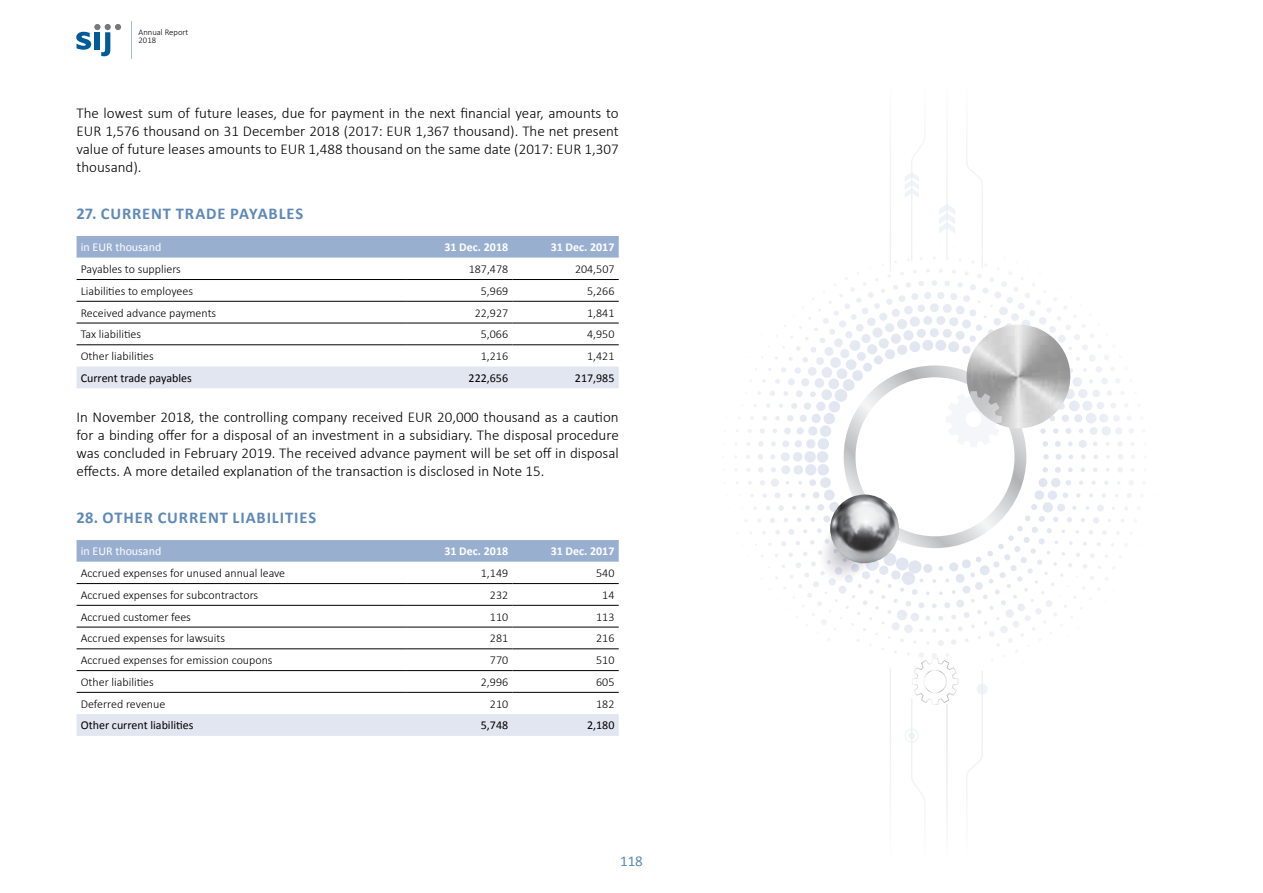
<style>
.page{position:relative;width:1263px;height:893px;background:#fff}
.page>*{position:absolute;margin:0;border:0;box-sizing:border-box;transform-origin:0 0}
.t1{font:700 16.5px "Calibri";letter-spacing:.05em;color:#5f89b7}
.t2{font:300 15px/18px "Calibri";color:#000;text-align:justify}
.t3{font:15px "Calibri";color:#5f89b7}
.t4{font:300 12px "Calibri";color:#000}
.t5{font:12px "Calibri";color:#000}
.t6{font:700 12px "Calibri";color:#fff}
.t7{font:12px "Calibri";color:#fff}
.t8{font:300 8.7px/8.2px "Calibri";color:#000}
</style>
<div class="page">
<div style="left:94px;top:24px;width:7px;height:6px;background:#77787b;border-radius:50%"></div>
<div style="left:95px;top:32px;width:5px;height:17px;background:#005b96"></div>
<svg style="left:101px;top:24px;width:20px;height:32px"></svg>
<svg style="left:76px;top:32px;width:15px;height:18px"></svg>
<hr style="left:131px;top:21px;width:1px;height:38px;background:#a5b8d5">
<div style="left:77px;top:236px;width:542px;height:22px;background:#99afd0"></div>
<svg style="left:77px;top:300px;width:542px;height:45px"></svg>
<div style="left:77px;top:366px;width:542px;height:22px;background:#e1e6f0"></div>
<hr style="left:77px;top:279px;width:329px;height:1px;background:#000">
<hr style="left:406px;top:279px;width:106px;height:1px;background:#000">
<hr style="left:512px;top:279px;width:107px;height:1px;background:#000">
<hr style="left:77px;top:301px;width:329px;height:1px;background:#000">
<hr style="left:406px;top:301px;width:106px;height:1px;background:#000">
<hr style="left:512px;top:301px;width:107px;height:1px;background:#000">
<hr style="left:77px;top:323px;width:329px;height:1px;background:#000">
<hr style="left:406px;top:323px;width:106px;height:1px;background:#000">
<hr style="left:512px;top:323px;width:107px;height:1px;background:#000">
<hr style="left:77px;top:345px;width:329px;height:1px;background:#000">
<hr style="left:406px;top:345px;width:106px;height:1px;background:#000">
<hr style="left:512px;top:345px;width:107px;height:1px;background:#000">
<div style="left:77px;top:540px;width:542px;height:22px;background:#99afd0"></div>
<svg style="left:77px;top:584px;width:542px;height:108px"></svg>
<div style="left:77px;top:714px;width:542px;height:22px;background:#e1e6f0"></div>
<hr style="left:77px;top:583px;width:329px;height:1px;background:#000">
<hr style="left:406px;top:583px;width:106px;height:1px;background:#000">
<hr style="left:512px;top:583px;width:107px;height:1px;background:#000">
<hr style="left:77px;top:605px;width:329px;height:1px;background:#000">
<hr style="left:406px;top:605px;width:106px;height:1px;background:#000">
<hr style="left:512px;top:605px;width:107px;height:1px;background:#000">
<hr style="left:77px;top:627px;width:329px;height:1px;background:#000">
<hr style="left:406px;top:627px;width:106px;height:1px;background:#000">
<hr style="left:512px;top:627px;width:107px;height:1px;background:#000">
<hr style="left:77px;top:649px;width:329px;height:1px;background:#000">
<hr style="left:406px;top:649px;width:106px;height:1px;background:#000">
<hr style="left:512px;top:649px;width:107px;height:1px;background:#000">
<hr style="left:77px;top:670px;width:329px;height:1px;background:#000">
<hr style="left:406px;top:670px;width:106px;height:1px;background:#000">
<hr style="left:512px;top:670px;width:107px;height:1px;background:#000">
<hr style="left:77px;top:692px;width:329px;height:1px;background:#000">
<hr style="left:406px;top:692px;width:106px;height:1px;background:#000">
<hr style="left:512px;top:692px;width:107px;height:1px;background:#000">
<svg style="left:734px;top:133px;width:401px;height:685px"></svg>
<img style="left:830px;top:494px;width:69px;height:69px;border-radius:34px">
<p class="t8" style="left:139px;top:28px;width:51px">Annual Report<br>2018</p>
<p class="t2" style="left:77px;top:103px;width:544px">The lowest sum of future leases, due for payment in the next financial year, amounts to EUR 1,576 thousand on 31 December 2018 (2017: EUR 1,367 thousand). The net present value of future leases amounts to EUR 1,488 thousand on the same date (2017: EUR 1,307 thousand).</p>
<p class="t1" style="left:77px;top:203px;width:45px">27. CURRENT</p>
<p class="t1" style="left:176px;top:203px;width:20px">TRADE</p>
<p class="t1" style="left:230px;top:203px;width:20px">PAYABLES</p>
<p class="t7" style="left:81px;top:240px;width:82px">in EUR thousand</p>
<p class="t6" style="left:444px;top:240px;width:65px">31 DEC. 2018</p>
<p class="t6" style="left:551px;top:240px;width:65px">31 DEC. 2017</p>
<p class="t4" style="left:81px;top:262px;width:102px">Payables to suppliers</p>
<p class="t4" style="left:469px;top:262px;width:41px">187,478</p>
<p class="t4" style="left:575px;top:262px;width:41px">204,507</p>
<p class="t4" style="left:81px;top:283px;width:114px">Liabilities to employees</p>
<p class="t4" style="left:481px;top:283px;width:29px">5,969</p>
<p class="t4" style="left:587px;top:283px;width:29px">5,266</p>
<p class="t4" style="left:81px;top:305px;width:137px">Received advance payments</p>
<p class="t4" style="left:475px;top:305px;width:35px">22,927</p>
<p class="t4" style="left:587px;top:305px;width:29px">1,841</p>
<p class="t4" style="left:81px;top:327px;width:62px">Tax liabilities</p>
<p class="t4" style="left:481px;top:327px;width:29px">5,066</p>
<p class="t4" style="left:587px;top:327px;width:29px">4,950</p>
<p class="t4" style="left:81px;top:349px;width:75px">Other liabilities</p>
<p class="t4" style="left:481px;top:349px;width:29px">1,216</p>
<p class="t4" style="left:587px;top:349px;width:29px">1,421</p>
<p class="t5" style="left:81px;top:370px;width:113px">Current trade payables</p>
<p class="t5" style="left:469px;top:370px;width:41px">222,656</p>
<p class="t5" style="left:575px;top:370px;width:41px">217,985</p>
<p class="t2" style="left:77px;top:407px;width:544px">In November 2018, the controlling company received EUR 20,000 thousand as a caution for a binding offer for a disposal of an investment in a subsidiary. The disposal procedure was concluded in February 2019. The received advance payment will be set off in disposal effects. A more detailed explanation of the transaction is disclosed in Note 15.</p>
<p class="t1" style="left:77px;top:507px;width:49px">28. OTHER</p>
<p class="t1" style="left:158px;top:507px;width:21px">CURRENT</p>
<p class="t1" style="left:233px;top:507px;width:17px">LIABILITIES</p>
<p class="t7" style="left:81px;top:544px;width:82px">in EUR thousand</p>
<p class="t6" style="left:444px;top:544px;width:65px">31 DEC. 2018</p>
<p class="t6" style="left:551px;top:544px;width:65px">31 DEC. 2017</p>
<p class="t4" style="left:81px;top:566px;width:206px">Accrued expenses for unused annual leave</p>
<p class="t4" style="left:481px;top:566px;width:29px">1,149</p>
<p class="t4" style="left:596px;top:566px;width:20px">540</p>
<p class="t4" style="left:81px;top:587px;width:179px">Accrued expenses for subcontractors</p>
<p class="t4" style="left:490px;top:587px;width:20px">232</p>
<p class="t4" style="left:602px;top:587px;width:14px">14</p>
<p class="t4" style="left:81px;top:609px;width:112px">Accrued customer fees</p>
<p class="t4" style="left:490px;top:609px;width:20px">110</p>
<p class="t4" style="left:596px;top:609px;width:20px">113</p>
<p class="t4" style="left:81px;top:631px;width:146px">Accrued expenses for lawsuits</p>
<p class="t4" style="left:490px;top:631px;width:20px">281</p>
<p class="t4" style="left:596px;top:631px;width:20px">216</p>
<p class="t4" style="left:81px;top:653px;width:193px">Accrued expenses for emission coupons</p>
<p class="t4" style="left:490px;top:653px;width:20px">770</p>
<p class="t4" style="left:596px;top:653px;width:20px">510</p>
<p class="t4" style="left:81px;top:674px;width:75px">Other liabilities</p>
<p class="t4" style="left:481px;top:674px;width:29px">2,996</p>
<p class="t4" style="left:596px;top:674px;width:20px">605</p>
<p class="t4" style="left:81px;top:696px;width:86px">Deferred revenue</p>
<p class="t4" style="left:490px;top:696px;width:20px">210</p>
<p class="t4" style="left:596px;top:696px;width:20px">182</p>
<p class="t5" style="left:81px;top:718px;width:114px">Other current liabilities</p>
<p class="t5" style="left:481px;top:718px;width:29px">5,748</p>
<p class="t5" style="left:587px;top:718px;width:29px">2,180</p>
<p class="t3" style="left:620px;top:851px;width:24px">118</p>
</div>
